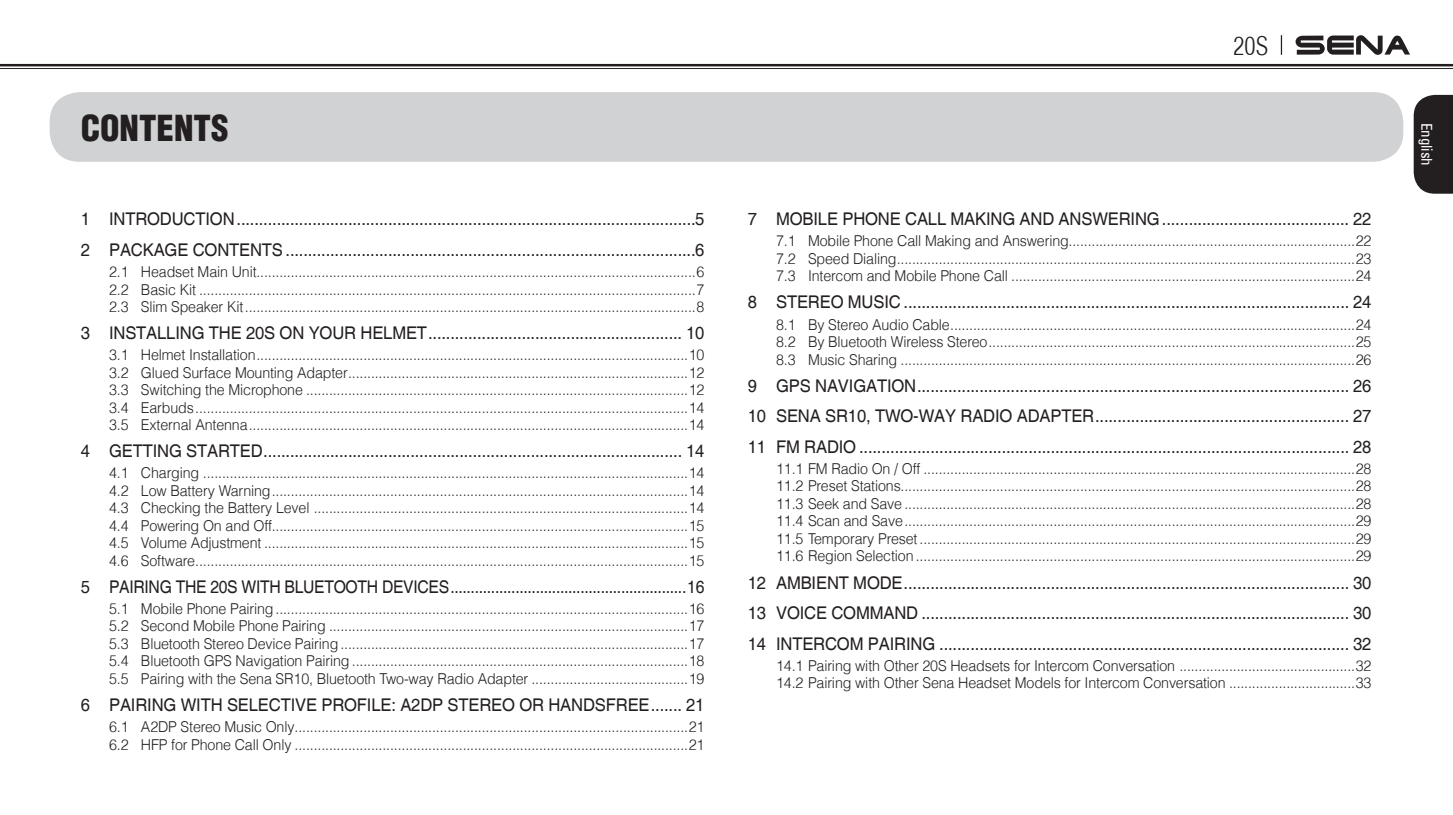
<style>
.page{position:relative;width:1453px;height:815px;background:#fff}
.page>*{position:absolute;margin:0;border:0;box-sizing:border-box;transform-origin:0 0}
.t1{font:900 condensed 35px "Helvetica";color:#231f20}
.t2{font:300 condensed 25px "Helvetica";color:#231f20}
.t3{font:17.5px/30.5px "Helvetica";letter-spacing:-.01em;color:#231f20;text-align:justify;scale:.95 1}
.t4{font:300 15px/17.5px "Helvetica LT";letter-spacing:-.01em;color:#231f20;text-align:justify;scale:.95 1}
.t5{font:condensed 15px "Univers";color:#fff}
</style>
<div class="page">
<svg style="left:0;top:66px;width:1453px;height:1px"></svg>
<hr style="left:0;top:64px;width:1453px;height:2px;background:#231f20">
<hr style="left:0;top:68px;width:1453px;height:1px;background:#231f20">
<svg style="left:1281px;top:35px;width:1px;height:20px"></svg>
<svg style="left:1295px;top:35px;width:115px;height:20px"></svg>
<svg style="left:1413px;top:95px;width:40px;height:99px;background:#312d2e"></svg>
<div style="left:50px;top:92px;width:1353px;height:70px;background:#d1d2d4;border-radius:30px"></div>
<h1 class="t1" style="left:81px;top:106px;width:149px">CONTENTS</h1>
<p class="t3" style="left:81px;top:205px;width:658px">1 INTRODUCTION.......................................................................................................5<br>2 PACKAGE CONTENTS ............................................................................................6</p>
<p class="t4" style="left:109px;top:263px;width:628px">2.1 Headset Main Unit...................................................................................................................6<br>2.2 Basic Kit ..................................................................................................................................7<br>2.3 Slim Speaker Kit......................................................................................................................8</p>
<p class="t3" style="left:81px;top:318px;width:658px">3 INSTALLING THE 20S ON YOUR HELMET......................................................... 10</p>
<p class="t4" style="left:109px;top:346px;width:628px">3.1 Helmet Installation.................................................................................................................10<br>3.2 Glued Surface Mounting Adapter.........................................................................................12<br>3.3 Switching the Microphone ....................................................................................................12<br>3.4 Earbuds.................................................................................................................................14<br>3.5 External Antenna...................................................................................................................14</p>
<p class="t3" style="left:81px;top:436px;width:658px">4 GETTING STARTED.............................................................................................. 14</p>
<p class="t4" style="left:109px;top:464px;width:628px">4.1 Charging ...............................................................................................................................14<br>4.2 Low Battery Warning.............................................................................................................14<br>4.3 Checking the Battery Level ..................................................................................................14<br>4.4 Powering On and Off.............................................................................................................15<br>4.5 Volume Adjustment ...............................................................................................................15<br>4.6 Software.................................................................................................................................15</p>
<p class="t3" style="left:81px;top:572px;width:658px">5 PAIRING THE 20S WITH BLUETOOTH DEVICES..........................................................16</p>
<p class="t4" style="left:109px;top:600px;width:628px">5.1 Mobile Phone Pairing............................................................................................................16<br>5.2 Second Mobile Phone Pairing ..............................................................................................17<br>5.3 Bluetooth Stereo Device Pairing...........................................................................................17<br>5.4 Bluetooth GPS Navigation Pairing ........................................................................................18<br>5.5 Pairing with the Sena SR10, Bluetooth Two-way Radio Adapter .........................................19</p>
<p class="t3" style="left:81px;top:690px;width:658px">6 PAIRING WITH SELECTIVE PROFILE: A2DP STEREO OR HANDSFREE....... 21</p>
<p class="t4" style="left:109px;top:718px;width:628px">6.1 A2DP Stereo Music Only.......................................................................................................21<br>6.2 HFP for Phone Call Only .......................................................................................................21</p>
<h2 class="t2" style="left:1233px;top:30px;width:36px">20S</h2>
<p class="t3" style="left:748px;top:205px;width:658px">7 MOBILE PHONE CALL MAKING AND ANSWERING.......................................... 22</p>
<p class="t4" style="left:776px;top:232px;width:628px">7.1 Mobile Phone Call Making and Answering...........................................................................22<br>7.2 Speed Dialing........................................................................................................................23<br>7.3 Intercom and Mobile Phone Call ..........................................................................................24</p>
<p class="t3" style="left:748px;top:288px;width:658px">8 STEREO MUSIC .................................................................................................... 24</p>
<p class="t4" style="left:776px;top:315px;width:628px">8.1 By Stereo Audio Cable..........................................................................................................24<br>8.2 By Bluetooth Wireless Stereo................................................................................................25<br>8.3 Music Sharing .......................................................................................................................26</p>
<p class="t3" style="left:748px;top:371px;width:658px">9 GPS NAVIGATION................................................................................................. 26<br>10 SENA SR10, TWO-WAY RADIO ADAPTER......................................................... 27<br>11 FM RADIO .............................................................................................................. 28</p>
<p class="t4" style="left:776px;top:460px;width:628px">11.1 FM Radio On / Off .................................................................................................................28<br>11.2 Preset Stations.......................................................................................................................28<br>11.3 Seek and Save ......................................................................................................................28<br>11.4 Scan and Save......................................................................................................................29<br>11.5 Temporary Preset ..................................................................................................................29<br>11.6 Region Selection ...................................................................................................................29</p>
<p class="t3" style="left:748px;top:568px;width:658px">12 AMBIENT MODE.................................................................................................... 30<br>13 VOICE COMMAND ................................................................................................ 30<br>14 INTERCOM PAIRING ............................................................................................ 32</p>
<p class="t4" style="left:776px;top:657px;width:628px">14.1 Pairing with Other 20S Headsets for Intercom Conversation ..............................................32<br>14.2 Pairing with Other Sena Headset Models for Intercom Conversation .................................33</p>
<p class="t5" style="left:1436px;top:123px;width:45px;rotate:90deg">English</p>
</div>
